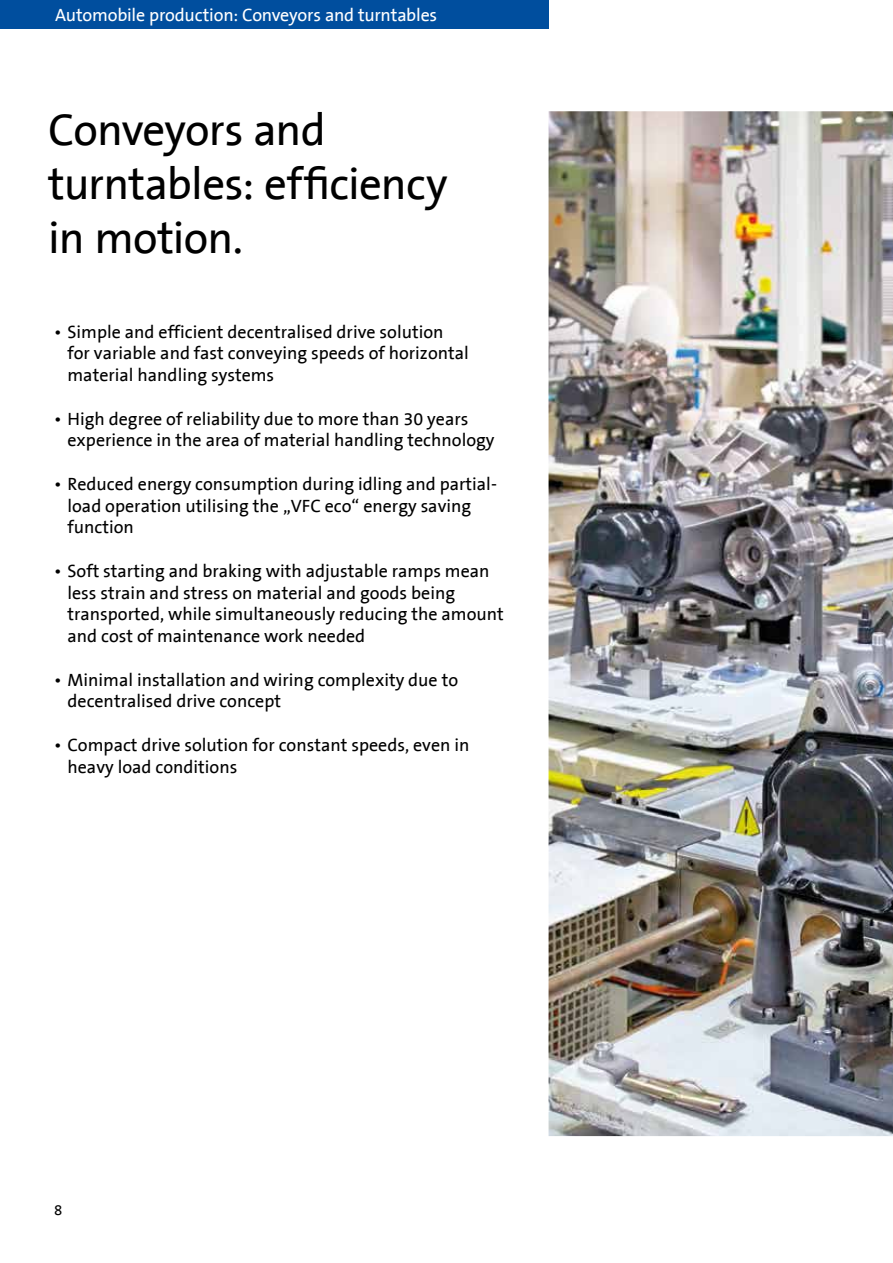
<style>
.page{position:relative;width:893px;height:1263px;background:#fff}
.page>*{position:absolute;margin:0;border:0;box-sizing:border-box;transform-origin:0 0}
.t1{font:45px/54px "The Sans B5 Plain";letter-spacing:-.02em;color:#000}
.t2{font:18px/21.8px "The Sans B5 Plain";color:#000}
.t3{font:18px "The Sans B5 Plain";letter-spacing:-.01em;color:#fff}
.t4{font:15px "The Sans B5 Plain";color:#000}
</style>
<div class="page">
<img style="left:549px;top:111px;width:344px;height:1025px">
<div style="left:0;top:0;width:549px;height:29px;background:#004e9e"></div>
<p class="t3" style="left:55px;top:6px;width:383px">Automobile production: Conveyors and turntables</p>
<h1 class="t1" style="left:48px;top:104px;width:401px">Conveyors and turntables: efficiency in motion.</h1>
<p class="t2" style="left:67px;top:321px;width:403px;text-indent:-14px">• Simple and efficient decentralised drive solution for variable and fast conveying speeds of horizontal material handling systems</p>
<p class="t2" style="left:67px;top:408px;width:428px;text-indent:-14px">• High degree of reliability due to more than 30 years experience in the area of material handling technology</p>
<p class="t2" style="left:67px;top:473px;width:431px;text-indent:-14px">• Reduced energy consumption during idling and partial&shy;load operation utilising the „VFC eco“ energy saving function</p>
<p class="t2" style="left:67px;top:560px;width:438px;text-indent:-14px">• Soft starting and braking with adjustable ramps mean less strain and stress on material and goods being transported, while simultaneously reducing the amount and cost of maintenance work needed</p>
<p class="t2" style="left:67px;top:669px;width:392px;text-indent:-14px">• Minimal installation and wiring complexity due to decentralised drive concept</p>
<p class="t2" style="left:67px;top:734px;width:403px;text-indent:-14px">• Compact drive solution for constant speeds, even in heavy load conditions</p>
<p class="t4" style="left:54px;top:1202px;width:10px">8</p>
</div>
